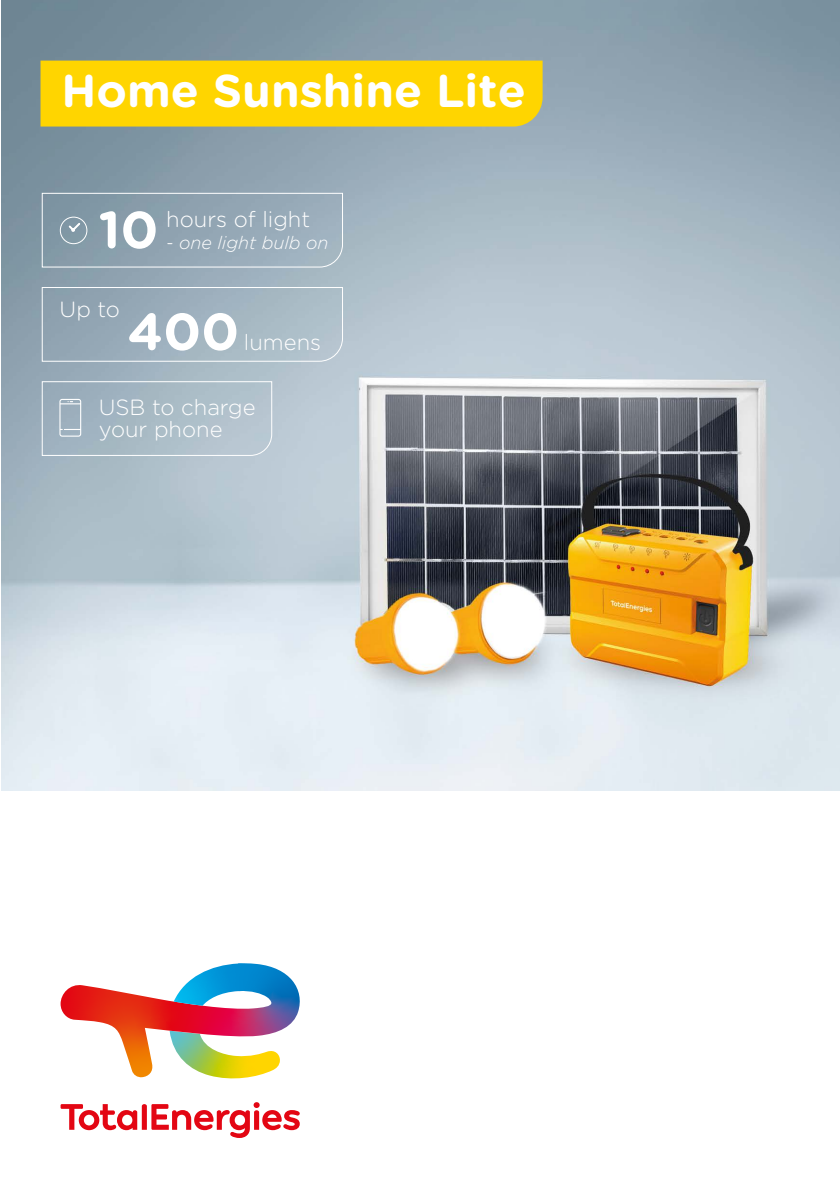
<style>
.page{position:relative;width:840px;height:1191px;background:#fff}
.page>*{position:absolute;margin:0;border:0;box-sizing:border-box;transform-origin:0 0}
.t1{font:700 52px "Gotham Rounded";color:#fff}
.t2{font:700 46px "Gotham Rounded";color:#fff}
.t3{font:300 22px/22px "Gotham Rounded";color:#fff}
.t4{font:italic 300 18px "Gotham Rounded";color:#fff}
</style>
<div class="page">
<img style="left:1px;top:0;width:838px;height:791px">
<svg style="left:61px;top:1102px;width:239px;height:36px"></svg>
<svg style="left:61px;top:963px;width:239px;height:116px"></svg>
<div style="left:40px;top:61px;width:502px;height:65px;background:#ffd500"></div>
<svg style="left:41px;top:286px;width:302px;height:76px;background:#a2b3bf"></svg>
<svg style="left:41px;top:381px;width:231px;height:75px;background:#acbdc8"></svg>
<svg style="left:41px;top:192px;width:302px;height:76px;background:#94a7b4"></svg>
<div style="left:60px;top:217px;width:27px;height:27px;border:1px solid #fff;border-radius:50%"></div>
<h2 class="t2" style="left:61px;top:57px;width:465px">Home Sunshine Lite</h2>
<h1 class="t1" style="left:98px;top:192px;width:61px">10</h1>
<p class="t3" style="left:166px;top:208px;width:145px">hours of light</p>
<p class="t4" style="left:166px;top:231px;width:164px">- one light bulb on</p>
<p class="t3" style="left:60px;top:297px;width:62px">Up to</p>
<h1 class="t1" style="left:127px;top:293px;width:113px">400</h1>
<p class="t3" style="left:244px;top:330px;width:79px">lumens</p>
<p class="t3" style="left:99px;top:395px;width:158px">USB to charge your phone</p>
</div>
